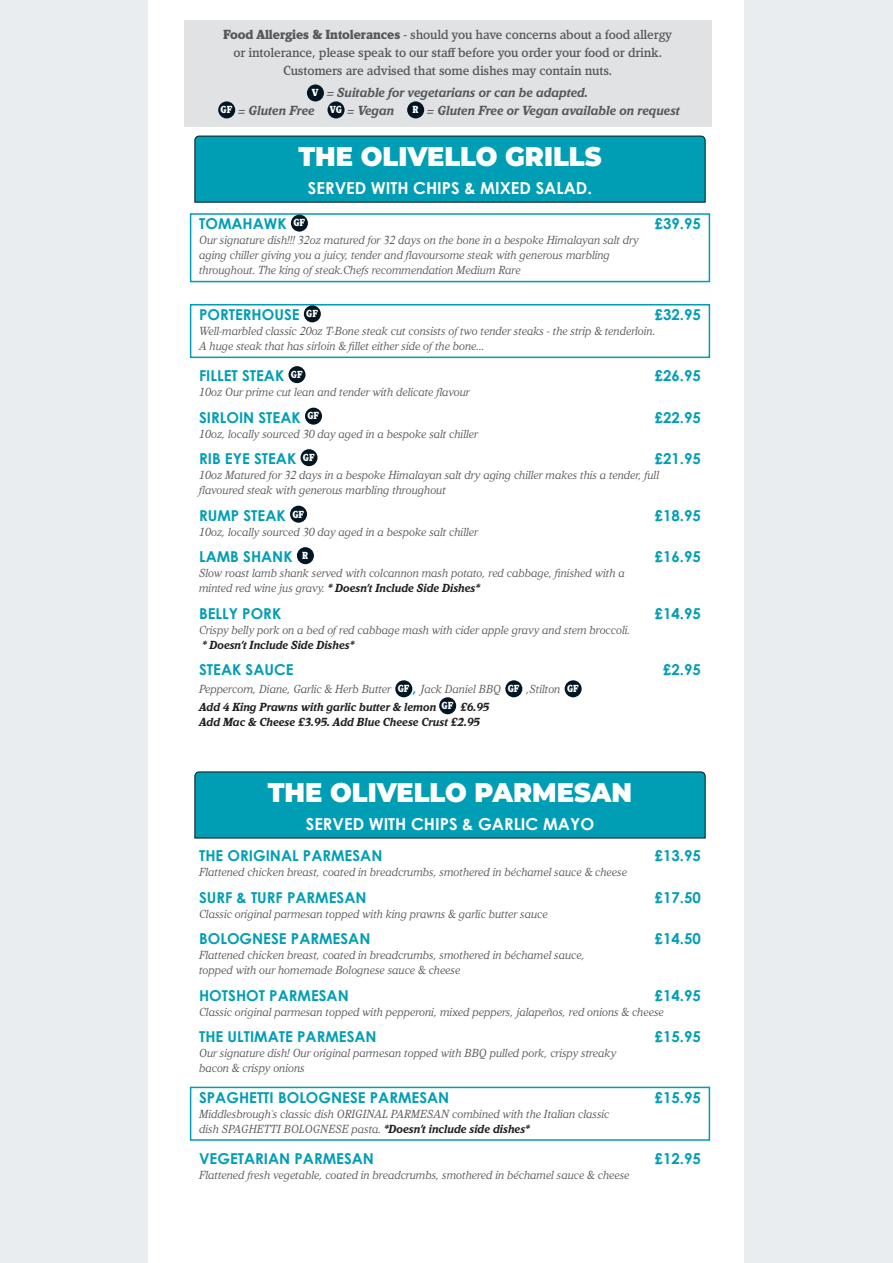
<style>
.page{position:relative;width:893px;height:1263px;background:#eaedef}
.page>*{position:absolute;margin:0;border:0;box-sizing:border-box;transform-origin:0 0}
.SECTION_BOX{font:900 27px "Montserrat";color:#fff;scale:.95 1}
.SECTION_BOX_SERVED_W{font:700 16.5px "Century Gothic";color:#fff}
.DISH{font:700 15px "Century Gothic";color:#009eb4}
.DISH_SPECIALS{font:700 15px "Century Gothic";color:#009eb4}
.t1{font:500 13.5px/18px "Kandal";letter-spacing:-.01em;color:#57585a;text-align:center}
.t2{font:italic 700 13.5px/18px "Kandal";letter-spacing:-.01em;color:#57585a}
.DESCRIPTION{font:italic 12px/15px "Kandal";letter-spacing:-.01em;color:#57585a}
.DESCRIPTION_SPECIALS{font:italic 12px/15px "Kandal";letter-spacing:-.01em;color:#57585a}
.Descriptio_Prices{font:italic 700 12px "Kandal";letter-spacing:-.01em;color:#231f20}
.t3{font:900 10.5px "Kandal";letter-spacing:-.02em;color:#fff;scale:.9 1}
.s1{font-weight:900}
.s2{font-weight:900;font-style:normal;font-size:10.5px;color:#fff}
.s3{font-weight:700;color:#231f20}
.s4{font-family:"Century Gothic";font-weight:700;font-style:normal;font-size:15px;color:#009eb4}
</style>
<div class="page">
<div style="left:149px;top:0;width:595px;height:1263px;background:#fff"></div>
<div style="left:184px;top:20px;width:527px;height:31px;background:#e1e2e4"></div>
<div style="left:184px;top:38px;width:527px;height:31px;background:#e1e2e4"></div>
<div style="left:184px;top:56px;width:527px;height:31px;background:#e1e2e4"></div>
<div style="left:184px;top:78px;width:527px;height:31px;background:#e1e2e4"></div>
<div style="left:184px;top:96px;width:527px;height:31px;background:#e1e2e4"></div>
<div style="left:307px;top:84px;width:17px;height:17px;background:#011622;border-radius:50%"></div>
<div style="left:218px;top:101px;width:17px;height:17px;background:#011622;border-radius:50%"></div>
<div style="left:328px;top:101px;width:17px;height:17px;background:#011622;border-radius:50%"></div>
<div style="left:407px;top:101px;width:17px;height:17px;background:#011622;border-radius:50%"></div>
<svg style="left:194px;top:135px;width:512px;height:68px;background:#049aaf"></svg>
<div style="left:190px;top:213px;width:520px;height:69px;border:2px solid #009eb4"></div>
<div style="left:190px;top:304px;width:520px;height:54px;border:2px solid #009eb4"></div>
<svg style="left:194px;top:771px;width:512px;height:68px;background:#049aaf"></svg>
<div style="left:190px;top:1087px;width:520px;height:54px;border:2px solid #009eb4"></div>
<div style="left:291px;top:215px;width:17px;height:17px;background:#011622;border-radius:50%"></div>
<div style="left:304px;top:305px;width:17px;height:17px;background:#011622;border-radius:50%"></div>
<div style="left:288px;top:366px;width:17px;height:17px;background:#011622;border-radius:50%"></div>
<div style="left:305px;top:408px;width:17px;height:17px;background:#011622;border-radius:50%"></div>
<div style="left:300px;top:449px;width:18px;height:17px;background:#011622;border-radius:50%"></div>
<div style="left:290px;top:506px;width:17px;height:17px;background:#011622;border-radius:50%"></div>
<div style="left:297px;top:547px;width:17px;height:17px;background:#011622;border-radius:50%"></div>
<div style="left:395px;top:680px;width:17px;height:17px;background:#011622;border-radius:50%"></div>
<div style="left:505px;top:680px;width:17px;height:17px;background:#011622;border-radius:50%"></div>
<div style="left:565px;top:680px;width:17px;height:17px;background:#011622;border-radius:50%"></div>
<div style="left:439px;top:697px;width:17px;height:17px;background:#011622;border-radius:50%"></div>
<p class="t1" style="left:223px;top:25px;width:451px"><span class="s1">Food Allergies &amp; Intolerances</span> - should you have concerns about a food allergy or intolerance, please speak to our staff before you order your food or drink.<br>Customers are advised that some dishes may contain nuts.</p>
<p class="t2" style="left:221px;top:84px;width:369px;text-indent:91px"><span class="s2">V</span> = Suitable for vegetarians or can be adapted.<br><span class="s2">GF</span> = Gluten Free <span class="s2">VG</span> = Vegan</p>
<p class="t2" style="left:413px;top:102px;width:269px"><span class="s2">R</span> = Gluten Free or Vegan available on request</p>
<p class="SECTION_BOX" style="left:298px;top:137px;width:321px">THE OLIVELLO GRILLS</p>
<p class="SECTION_BOX_SERVED_W" style="left:308px;top:176px;width:286px">SERVED WITH CHIPS &amp; MIXED SALAD.</p>
<p class="DISH_SPECIALS" style="left:199px;top:213px;width:89px">TOMAHAWK</p>
<p class="t3" style="left:293px;top:217px;width:15px">GF</p>
<p class="DISH_SPECIALS" style="left:655px;top:213px;width:48px">£39.95</p>
<p class="DESCRIPTION_SPECIALS" style="left:199px;top:233px;width:441px">Our signature dish!!! 32oz matured for 32 days on the bone in a bespoke Himalayan salt dry aging chiller giving you a juicy, tender and flavoursome steak with generous marbling throughout. The king of steak.Chefs recommendation Medium Rare</p>
<p class="DISH_SPECIALS" style="left:199px;top:303px;width:102px">PORTERHOUSE</p>
<p class="t3" style="left:306px;top:308px;width:15px">GF</p>
<p class="DISH_SPECIALS" style="left:655px;top:303px;width:48px">£32.95</p>
<p class="DESCRIPTION_SPECIALS" style="left:199px;top:324px;width:458px">Well-marbled classic 20oz T-Bone steak cut consists of two tender steaks - the strip &amp; tenderloin.<br>A huge steak that has sirloin &amp; fillet either side of the bone…</p>
<p class="DISH" style="left:199px;top:364px;width:87px">FILLET STEAK</p>
<p class="t3" style="left:291px;top:369px;width:15px">GF</p>
<p class="DISH" style="left:655px;top:364px;width:48px">£26.95</p>
<p class="DESCRIPTION" style="left:199px;top:385px;width:272px">10oz Our prime cut lean and tender with delicate flavour</p>
<p class="DISH" style="left:199px;top:406px;width:103px">SIRLOIN STEAK</p>
<p class="t3" style="left:307px;top:410px;width:15px">GF</p>
<p class="DISH" style="left:655px;top:406px;width:48px">£22.95</p>
<p class="DESCRIPTION" style="left:199px;top:426px;width:280px">10oz, locally sourced 30 day aged in a bespoke salt chiller</p>
<p class="DISH" style="left:199px;top:447px;width:99px">RIB EYE STEAK</p>
<p class="t3" style="left:303px;top:452px;width:15px">GF</p>
<p class="DISH" style="left:655px;top:447px;width:48px">£21.95</p>
<p class="DESCRIPTION" style="left:199px;top:468px;width:462px">10oz Matured for 32 days in a bespoke Himalayan salt dry aging chiller makes this a tender, full flavoured steak with generous marbling throughout</p>
<p class="DISH" style="left:199px;top:504px;width:88px">RUMP STEAK</p>
<p class="t3" style="left:292px;top:508px;width:15px">GF</p>
<p class="DISH" style="left:655px;top:504px;width:48px">£18.95</p>
<p class="DESCRIPTION" style="left:199px;top:524px;width:280px">10oz, locally sourced 30 day aged in a bespoke salt chiller</p>
<p class="DISH" style="left:199px;top:545px;width:95px">LAMB SHANK</p>
<p class="t3" style="left:302px;top:550px;width:8px">R</p>
<p class="DISH" style="left:655px;top:545px;width:48px">£16.95</p>
<p class="DESCRIPTION" style="left:199px;top:566px;width:427px">Slow roast lamb shank served with colcannon mash potato, red cabbage, finished with a minted red wine jus gravy. <span class="s3">* Doesn’t Include Side Dishes*</span></p>
<p class="DISH" style="left:199px;top:602px;width:84px">BELLY PORK</p>
<p class="DISH" style="left:655px;top:602px;width:48px">£14.95</p>
<p class="DESCRIPTION" style="left:199px;top:622px;width:433px">Crispy belly pork on a bed of red cabbage mash with cider apple gravy and stem broccoli. <span class="s3">* Doesn’t Include Side Dishes*</span></p>
<p class="DISH" style="left:199px;top:658px;width:96px">STEAK SAUCE</p>
<p class="DISH" style="left:663px;top:658px;width:39px">£2.95</p>
<p class="DESCRIPTION" style="left:199px;top:682px;width:194px">Peppercorn, Diane, Garlic &amp; Herb Butter</p>
<p class="t3" style="left:398px;top:683px;width:15px">GF</p>
<p class="DESCRIPTION" style="left:412px;top:682px;width:90px"><span class="s4">,</span> Jack Daniel BBQ</p>
<p class="t3" style="left:508px;top:683px;width:15px">GF</p>
<p class="DESCRIPTION" style="left:527px;top:682px;width:36px">,Stilton</p>
<p class="t3" style="left:567px;top:683px;width:15px">GF</p>
<p class="Descriptio_Prices" style="left:199px;top:700px;width:239px">Add 4 King Prawns with garlic butter &amp; lemon</p>
<p class="t3" style="left:442px;top:700px;width:15px">GF</p>
<p class="Descriptio_Prices" style="left:460px;top:700px;width:31px">£6.95</p>
<p class="Descriptio_Prices" style="left:199px;top:715px;width:282px">Add Mac &amp; Cheese £3.95. Add Blue Cheese Crust £2.95</p>
<p class="SECTION_BOX" style="left:268px;top:772px;width:385px">THE OLIVELLO PARMESAN</p>
<p class="SECTION_BOX_SERVED_W" style="left:306px;top:812px;width:290px">SERVED WITH CHIPS &amp; GARLIC MAYO</p>
<p class="DISH" style="left:199px;top:844px;width:185px">THE ORIGINAL PARMESAN</p>
<p class="DISH" style="left:655px;top:844px;width:48px">£13.95</p>
<p class="DESCRIPTION" style="left:199px;top:865px;width:429px">Flattened chicken breast, coated in breadcrumbs, smothered in béchamel sauce &amp; cheese</p>
<p class="DISH" style="left:199px;top:886px;width:169px">SURF &amp; TURF PARMESAN</p>
<p class="DISH" style="left:655px;top:886px;width:48px">£17.50</p>
<p class="DESCRIPTION" style="left:199px;top:906px;width:350px">Classic original parmesan topped with king prawns &amp; garlic butter sauce</p>
<p class="DISH" style="left:199px;top:927px;width:173px">BOLOGNESE PARMESAN</p>
<p class="DISH" style="left:655px;top:927px;width:48px">£14.50</p>
<p class="DESCRIPTION" style="left:199px;top:948px;width:387px">Flattened chicken breast, coated in breadcrumbs, smothered in béchamel sauce, topped with our homemade Bolognese sauce &amp; cheese</p>
<p class="DISH" style="left:199px;top:984px;width:151px">HOTSHOT PARMESAN</p>
<p class="DISH" style="left:655px;top:984px;width:48px">£14.95</p>
<p class="DESCRIPTION" style="left:199px;top:1004px;width:466px">Classic original parmesan topped with pepperoni, mixed peppers, jalapeños, red onions &amp; cheese</p>
<p class="DISH" style="left:199px;top:1025px;width:179px">THE ULTIMATE PARMESAN</p>
<p class="DISH" style="left:655px;top:1025px;width:48px">£15.95</p>
<p class="DESCRIPTION" style="left:199px;top:1046px;width:419px">Our signature dish! Our original parmesan topped with BBQ pulled pork, crispy streaky bacon &amp; crispy onions</p>
<p class="DISH_SPECIALS" style="left:199px;top:1086px;width:252px">SPAGHETTI BOLOGNESE PARMESAN</p>
<p class="DISH_SPECIALS" style="left:655px;top:1086px;width:48px">£15.95</p>
<p class="DESCRIPTION_SPECIALS" style="left:199px;top:1106px;width:412px">Middlesbrough`s classic dish ORIGINAL PARMESAN combined with the Italian classic dish SPAGHETTI BOLOGNESE pasta. <span class="s3">*Doesn’t include side dishes*</span></p>
<p class="DISH" style="left:199px;top:1147px;width:176px">VEGETARIAN PARMESAN</p>
<p class="DISH" style="left:655px;top:1147px;width:48px">£12.95</p>
<p class="DESCRIPTION" style="left:199px;top:1167px;width:432px">Flattened fresh vegetable, coated in breadcrumbs, smothered in béchamel sauce &amp; cheese</p>
</div>
